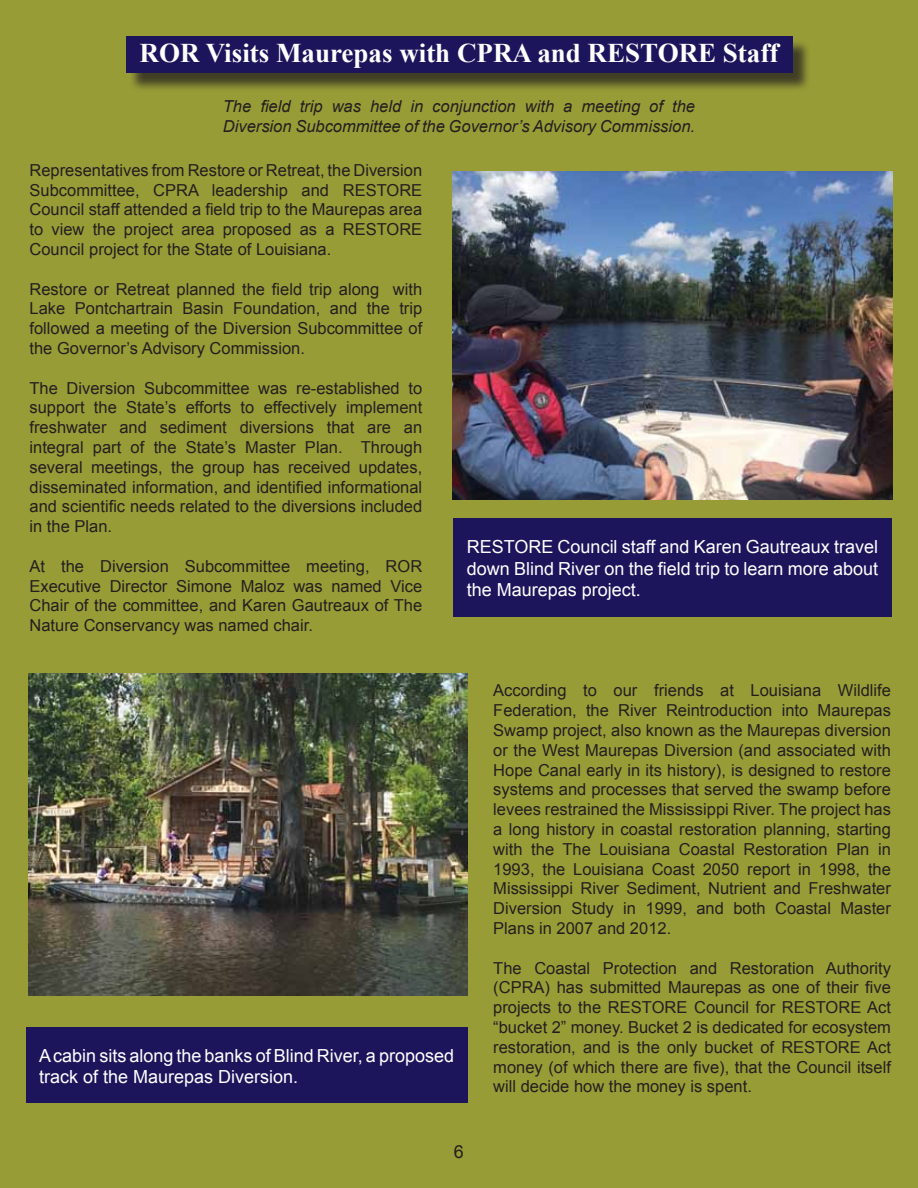
<style>
.page{position:relative;width:918px;height:1188px;background:#989c37}
.page>*{position:absolute;margin:0;border:0;box-sizing:border-box;transform-origin:0 0}
.t1{font:700 27px "Times New Roman";color:#fff}
.t2{font:18px/21.6px "Arial";color:#fff}
.t3{font:18px "Arial";color:#231f20}
.t4{font:16.5px/19.8px "Arial";color:#231f20;text-align:justify}
.t5{font:italic 16.5px/19.8px "Arial";color:#231f20}
</style>
<div class="page">
<div style="left:26px;top:1027px;width:442px;height:76px;background:#1d155c"></div>
<div style="left:453px;top:518px;width:439px;height:99px;background:#1d155c"></div>
<div style="left:128px;top:39px;width:683px;height:53px;background:#231f20;opacity:.75"></div>
<div style="left:126px;top:36px;width:666px;height:37px;background:#1d155c"></div>
<img style="left:453px;top:171px;width:439px;height:328px">
<img style="left:28px;top:673px;width:440px;height:323px">
<h1 class="t1" style="left:140px;top:35px;width:640px">ROR Visits Maurepas with CPRA and RESTORE Staff</h1>
<p class="t5" style="left:223px;top:97px;width:474px">The field trip was held in conjunction with a meeting of the<br>Diversion Subcommittee of the Governor’s Advisory Commission.</p>
<p class="t4" style="left:30px;top:160px;width:394px">Representatives from Restore or Retreat, the Diversion Subcommittee, CPRA leadership and RESTORE Council staff attended a field trip to the Maurepas area to view the project area proposed as a RESTORE Council project for the State of Louisiana.</p>
<p class="t4" style="left:30px;top:279px;width:394px">Restore or Retreat planned the field trip along with Lake Pontchartrain Basin Foundation, and the trip followed a meeting of the Diversion Subcommittee of the Governor’s Advisory Commission.</p>
<p class="t4" style="left:30px;top:378px;width:394px">The Diversion Subcommittee was re-established to support the State’s efforts to effectively implement freshwater and sediment diversions that are an integral part of the State’s Master Plan. Through several meetings, the group has received updates, disseminated information, and identified informational and scientific needs related to the diversions included in the Plan.</p>
<p class="t4" style="left:30px;top:556px;width:394px">At the Diversion Subcommittee meeting, ROR Executive Director Simone Maloz was named Vice Chair of the committee, and Karen Gautreaux of The Nature Conservancy was named chair.</p>
<p class="t2" style="left:467px;top:536px;width:413px;text-align:justify">RESTORE Council staff and Karen Gautreaux travel down Blind River on the field trip to learn more about the Maurepas project.</p>
<p class="t2" style="left:39px;top:1045px;width:416px">A cabin sits along the banks of Blind River, a proposed track of the Maurepas Diversion.</p>
<p class="t4" style="left:493px;top:681px;width:399px">According to our friends at Louisiana Wildlife Federation, the River Reintroduction into Maurepas Swamp project, also known as the Maurepas diversion or the West Maurepas Diversion (and associated with Hope Canal early in its history), is designed to restore systems and processes that served the swamp before levees restrained the Mississippi River. The project has a long history in coastal restoration planning, starting with the The Louisiana Coastal Restoration Plan in 1993, the Louisiana Coast 2050 report in 1998, the Mississippi River Sediment, Nutrient and Freshwater Diversion Study in 1999, and both Coastal Master Plans in 2007 and 2012.</p>
<p class="t4" style="left:493px;top:958px;width:399px">The Coastal Protection and Restoration Authority (CPRA) has submitted Maurepas as one of their five projects to the RESTORE Council for RESTORE Act “bucket 2” money. Bucket 2 is dedicated for ecosystem restoration, and is the only bucket of RESTORE Act money (of which there are five), that the Council itself will decide how the money is spent.</p>
<p class="t3" style="left:454px;top:1140px;width:12px">6</p>
</div>
